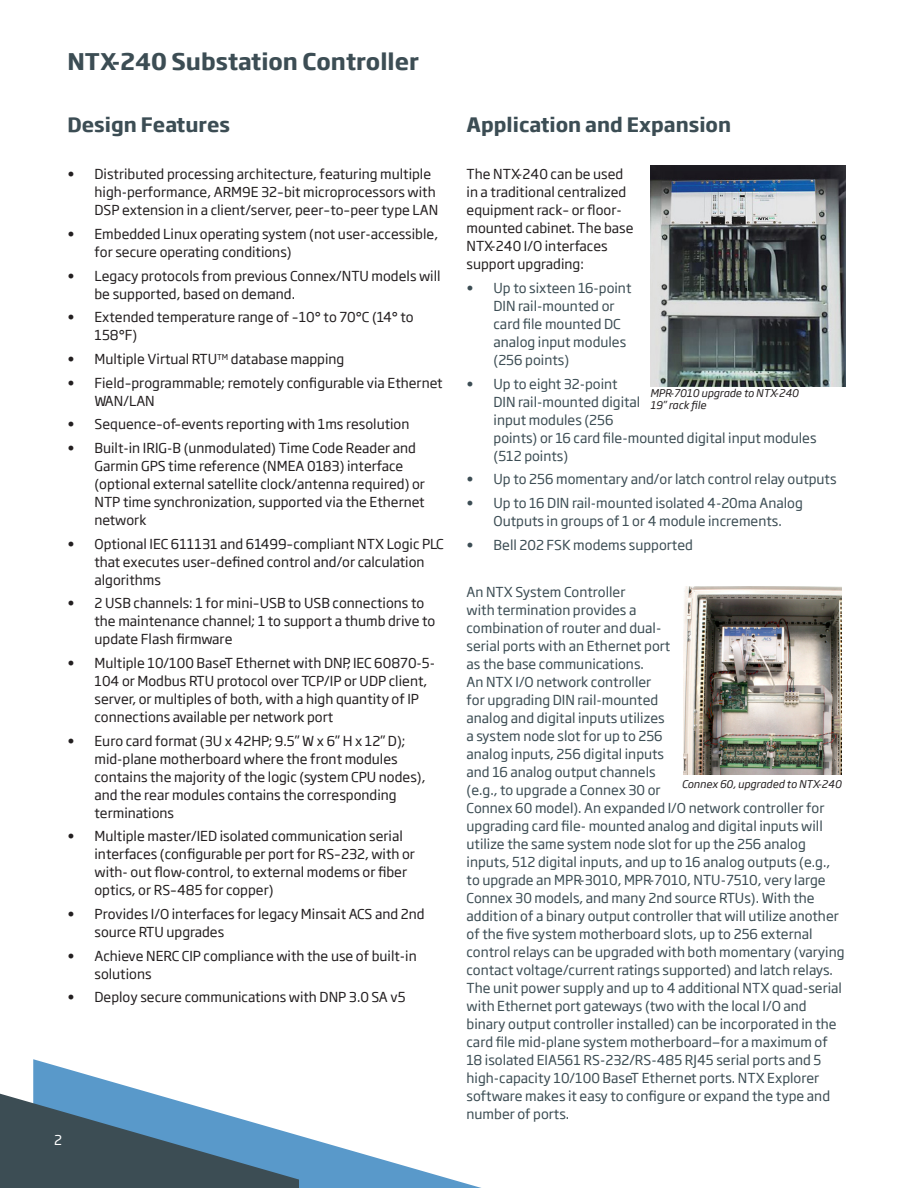
<style>
.page{position:relative;width:918px;height:1188px;background:#fff}
.page>*{position:absolute;margin:0;border:0;box-sizing:border-box;transform-origin:0 0}
.H1_inside_page{font:700 22.5px "Soho Gothic Pro";color:#3c4d54}
.TS1{font:700 19.5px "Soho Gothic Pro";color:#3c4d54}
.TS1-2{font:13.5px/18px "Soho Gothic Pro";color:#231f20}
.TS1-3{font:13.5px/18px "Soho Gothic Pro";color:#3c4d54}
.t1{font:13.5px "Soho Gothic Pro";color:#fff}
.t2{font:italic 10.5px "Soho Gothic Pro";color:#231f20}
</style>
<div class="page">
<svg style="left:33px;top:1059px;width:448px;height:129px"></svg>
<svg style="left:0;top:1090px;width:299px;height:98px;background:#5f7e93"></svg>
<img style="left:650px;top:165px;width:195px;height:221px">
<img style="left:684px;top:587px;width:157px;height:187px">
<p class="H1_inside_page" style="left:68px;top:44px;width:353px">NTX-240 Substation Controller</p>
<p class="TS1" style="left:68px;top:109px;width:164px">Design Features</p>
<p class="TS1-2" style="left:94px;top:165px;width:345px;text-indent:-27px">• Distributed processing architecture, featuring multiple high-performance, ARM9E 32–bit microprocessors with<br>DSP extension in a client/server, peer–to–peer type LAN</p>
<p class="TS1-2" style="left:94px;top:224px;width:345px;text-indent:-27px">• Embedded Linux operating system (not user-accessible, for secure operating conditions)</p>
<p class="TS1-2" style="left:94px;top:266px;width:348px;text-indent:-27px">• Legacy protocols from previous Connex/NTU models will be supported, based on demand.</p>
<p class="TS1-2" style="left:94px;top:308px;width:321px;text-indent:-27px">• Extended temperature range of –10° to 70°C (14° to<br>158°F)</p>
<p class="TS1-2" style="left:68px;top:349px;width:278px">• Multiple Virtual RTU<sup>TM</sup> database mapping</p>
<p class="TS1-2" style="left:94px;top:373px;width:349px;text-indent:-27px">• Field–programmable; remotely configurable via Ethernet<br>WAN/LAN</p>
<p class="TS1-2" style="left:68px;top:415px;width:343px">• Sequence–of–events reporting with 1ms resolution</p>
<p class="TS1-2" style="left:94px;top:438px;width:332px;text-indent:-27px">• Built-in IRIG-B (unmodulated) Time Code Reader and Garmin GPS time reference (NMEA 0183) interface (optional external satellite clock/antenna required) or NTP time synchronization, supported via the Ethernet network</p>
<p class="TS1-2" style="left:94px;top:534px;width:351px;text-indent:-27px">• Optional IEC 611131 and 61499–compliant NTX Logic PLC that executes user–defined control and/or calculation algorithms</p>
<p class="TS1-2" style="left:94px;top:594px;width:342px;text-indent:-27px">• 2 USB channels: 1 for mini–USB to USB connections to the maintenance channel; 1 to support a thumb drive to update Flash firmware</p>
<p class="TS1-2" style="left:94px;top:653px;width:342px;text-indent:-27px">• Multiple 10/100 BaseT Ethernet with DNP, IEC 60870-5- 104 or Modbus RTU protocol over TCP/IP or UDP client, server, or multiples of both, with a high quantity of IP connections available per network port</p>
<p class="TS1-2" style="left:94px;top:731px;width:332px;text-indent:-27px">• Euro card format (3U x 42HP; 9.5” W x 6” H x 12” D); mid-plane motherboard where the front modules contains the majority of the logic (system CPU nodes), and the rear modules contains the corresponding terminations</p>
<p class="TS1-2" style="left:94px;top:827px;width:322px;text-indent:-27px">• Multiple master/IED isolated communication serial interfaces (configurable per port for RS–232, with or with- out flow-control, to external modems or fiber optics, or RS–485 for copper)</p>
<p class="TS1-2" style="left:94px;top:904px;width:332px;text-indent:-27px">• Provides I/O interfaces for legacy Minsait ACS and 2nd source RTU upgrades</p>
<p class="TS1-2" style="left:94px;top:946px;width:324px;text-indent:-27px">• Achieve NERC CIP compliance with the use of built-in solutions</p>
<p class="TS1-2" style="left:68px;top:988px;width:340px">• Deploy secure communications with DNP 3.0 SA v5</p>
<p class="t1" style="left:54px;top:1129px;width:9px">2</p>
<p class="TS1" style="left:467px;top:109px;width:266px">Application and Expansion</p>
<p class="TS1-2" style="left:467px;top:165px;width:169px">The NTX-240 can be used in a traditional centralized equipment rack– or floor&shy;mounted cabinet. The base<br>NTX-240 I/O interfaces support upgrading:</p>
<p class="TS1-3" style="left:494px;top:278px;width:139px;text-indent:-27px">• Up to sixteen 16-point<br>DIN rail-mounted or card file mounted DC analog input modules (256 points)</p>
<p class="TS1-3" style="left:494px;top:374px;width:325px;text-indent:-27px">• Up to eight 32-point<br>DIN rail-mounted digital<br>input modules (256<br>points) or 16 card file-mounted digital input modules (512 points)</p>
<p class="TS1-3" style="left:467px;top:470px;width:372px">• Up to 256 momentary and/or latch control relay outputs</p>
<p class="TS1-3" style="left:467px;top:493px;width:338px;text-align:center">• Up to 16 DIN rail-mounted isolated 4-20ma Analog<br>Outputs in groups of 1 or 4 module increments.</p>
<p class="TS1-3" style="left:467px;top:535px;width:228px">• Bell 202 FSK modems supported</p>
<p class="TS1-3" style="left:467px;top:582px;width:380px">An NTX System Controller<br>with termination provides a<br>combination of router and dual-<br>serial ports with an Ethernet port<br>as the base communications.<br>An NTX I/O network controller<br>for upgrading DIN rail-mounted<br>analog and digital inputs utilizes<br>a system node slot for up to 256<br>analog inputs, 256 digital inputs<br>and 16 analog output channels<br>(e.g., to upgrade a Connex 30 or<br>Connex 60 model). An expanded I/O network controller for upgrading card file- mounted analog and digital inputs will utilize the same system node slot for up the 256 analog inputs, 512 digital inputs, and up to 16 analog outputs (e.g., to upgrade an MPR-3010, MPR-7010, NTU-7510, very large Connex 30 models, and many 2nd source RTUs). With the addition of a binary output controller that will utilize another of the five system motherboard slots, up to 256 external control relays can be upgraded with both momentary (varying contact voltage/current ratings supported) and latch relays.<br>The unit power supply and up to 4 additional NTX quad-serial with Ethernet port gateways (two with the local I/O and binary output controller installed) can be incorporated in the card file mid-plane system motherboard—for a maximum of 18 isolated EIA561 RS-232/RS-485 RJ45 serial ports and 5 high-capacity 10/100 BaseT Ethernet ports. NTX Explorer software makes it easy to configure or expand the type and number of ports.</p>
<p class="t2" style="left:650px;top:385px;width:150px">MPR-7010 upgrade to NTX-240</p>
<p class="t2" style="left:650px;top:397px;width:58px">19” rack file</p>
<p class="t2" style="left:682px;top:776px;width:161px">Connex 60, upgraded to NTX-240</p>
</div>
